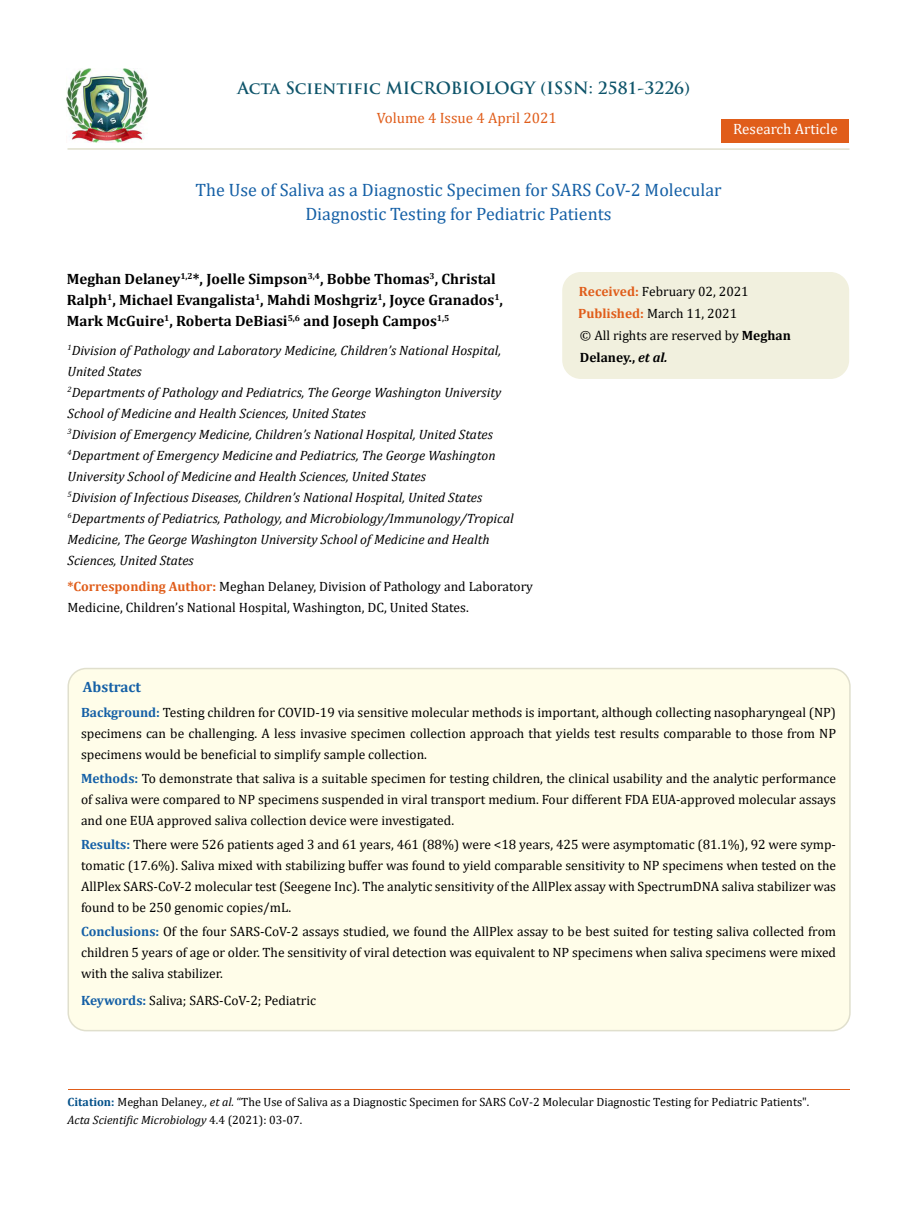
<style>
.page{position:relative;width:917px;height:1206px;background:#fff}
.page>*{position:absolute;margin:0;border:0;box-sizing:border-box;transform-origin:0 0}
.t1{font:18px/24px "Cambria";color:#1560a6;text-align:center}
.t2{font:700 16.5px "Trajan Pro";color:#0e546a}
.t3{font:700 15px/21px "Cambria";color:#000}
.t4{font:15px "Cambria";color:#e05d1a}
.t5{font:15px "Cambria";color:#fff}
.t6{font:700 15px "Cambria";color:#1560a6}
.t7{font:13.5px/21px "Cambria";color:#000;text-align:justify}
.t8{font:italic 13.5px/21px "Cambria";color:#000}
.t9{font:12px/18px "Cambria";color:#000}
.s1{font-weight:700;color:#e05d1a}
.s2{font-weight:700}
.s3{font-weight:700;font-style:italic}
.s4{font-weight:700;color:#1560a6}
.s5{font-weight:700;color:#035089}
.s6{font-style:italic}
</style>
<div class="page">
<img style="left:67px;top:68px;width:80px;height:74px">
<div style="left:721px;top:119px;width:128px;height:23px;background:#e05d1a"></div>
<div style="left:563px;top:273px;width:285px;height:105px;background:#f1f0de;border-radius:18px"></div>
<div style="left:562px;top:272px;width:287px;height:107px;border:2px solid #f1f0de;border-radius:18px"></div>
<div style="left:68px;top:669px;width:781px;height:362px;background:#fffde9;border-radius:18px"></div>
<div style="left:67px;top:668px;width:783px;height:363px;border:2px solid #e0dfcd;border-radius:18px"></div>
<hr style="left:68px;top:1090px;width:781px;height:1px;background:#e05d1a">
<hr style="left:67px;top:148px;width:782px;height:2px;background:#e0dfcd">
<p class="t2" style="left:237px;top:77px;width:454px">Acta Scientific MICROBIOLOGY (ISSN: 2581-3226)</p>
<p class="t4" style="left:376px;top:109px;width:182px">Volume 4 Issue 4 April 2021</p>
<p class="t5" style="left:733px;top:120px;width:106px">Research Article</p>
<h1 class="t1" style="left:195px;top:178px;width:527px">The Use of Saliva as a Diagnostic Specimen for SARS CoV-2 Molecular<br>Diagnostic Testing for Pediatric Patients</h1>
<p class="t3" style="left:67px;top:268px;width:438px">Meghan Delaney<sup>1,2</sup>*, Joelle Simpson<sup>3,4</sup>, Bobbe Thomas<sup>3</sup>, Christal<br>Ralph<sup>1</sup>, Michael Evangalista<sup>1</sup>, Mahdi Moshgriz<sup>1</sup>, Joyce Granados<sup>1</sup>,<br>Mark McGuire<sup>1</sup>, Roberta DeBiasi<sup>5,6</sup> and Joseph Campos<sup>1,5</sup></p>
<p class="t8" style="left:67px;top:339px;width:447px"><sup>1</sup>Division of Pathology and Laboratory Medicine, Children’s National Hospital, United States<br><sup>2</sup>Departments of Pathology and Pediatrics, The George Washington University School of Medicine and Health Sciences, United States<br><sup>3</sup>Division of Emergency Medicine, Children’s National Hospital, United States <sup>4</sup>Department of Emergency Medicine and Pediatrics, The George Washington University School of Medicine and Health Sciences, United States<br><sup>5</sup>Division of Infectious Diseases, Children’s National Hospital, United States <sup>6</sup>Departments of Pediatrics, Pathology, and Microbiology/Immunology/Tropical Medicine, The George Washington University School of Medicine and Health Sciences, United States</p>
<p class="t7" style="left:67px;top:576px;width:467px"><span class="s1">*Corresponding Author:</span> Meghan Delaney, Division of Pathology and Laboratory<br>Medicine, Children’s National Hospital, Washington, DC, United States.</p>
<p class="t7" style="left:578px;top:280px;width:214px;line-height:21.9px;text-align:left"><span class="s1">Received:</span> February 02, 2021<br><span class="s1">Published:</span> March 11, 2021<br>© All rights are reserved by <span class="s2">Meghan<br>Delaney.,</span> <span class="s3">et al.</span></p>
<p class="t6" style="left:83px;top:676px;width:60px">Abstract</p>
<p class="t7" style="left:81px;top:702px;width:756px"><span class="s4">Background:</span> Testing children for COVID-19 via sensitive molecular methods is important, although collecting nasopharyngeal (NP) specimens can be challenging. A less invasive specimen collection approach that yields test results comparable to those from NP specimens would be beneficial to simplify sample collection.</p>
<p class="t7" style="left:81px;top:768px;width:756px"><span class="s4">Methods:</span> To demonstrate that saliva is a suitable specimen for testing children, the clinical usability and the analytic performance of saliva were compared to NP specimens suspended in viral transport medium. Four different FDA EUA-approved molecular assays and one EUA approved saliva collection device were investigated.</p>
<p class="t7" style="left:81px;top:834px;width:756px"><span class="s4">Results:</span> There were 526 patients aged 3 and 61 years, 461 (88%) were &lt;18 years, 425 were asymptomatic (81.1%), 92 were symp&shy;tomatic (17.6%). Saliva mixed with stabilizing buffer was found to yield comparable sensitivity to NP specimens when tested on the AllPlex SARS-CoV-2 molecular test (Seegene Inc). The analytic sensitivity of the AllPlex assay with SpectrumDNA saliva stabilizer was found to be 250 genomic copies/mL.</p>
<p class="t7" style="left:81px;top:921px;width:756px"><span class="s4">Conclusions:</span> Of the four SARS-CoV-2 assays studied, we found the AllPlex assay to be best suited for testing saliva collected from children 5 years of age or older. The sensitivity of viral detection was equivalent to NP specimens when saliva specimens were mixed with the saliva stabilizer.</p>
<p class="t7" style="left:81px;top:990px;width:236px"><span class="s4">Keywords:</span> Saliva; SARS-CoV-2; Pediatric</p>
<p class="t9" style="left:68px;top:1093px;width:743px"><span class="s5">Citation:</span> Meghan Delaney<span class="s6">., et al.</span> “The Use of Saliva as a Diagnostic Specimen for SARS CoV-2 Molecular Diagnostic Testing for Pediatric Patients".<br><span class="s6">Acta Scientific Microbiology</span> 4.4 (2021): 03-07.</p>
</div>
